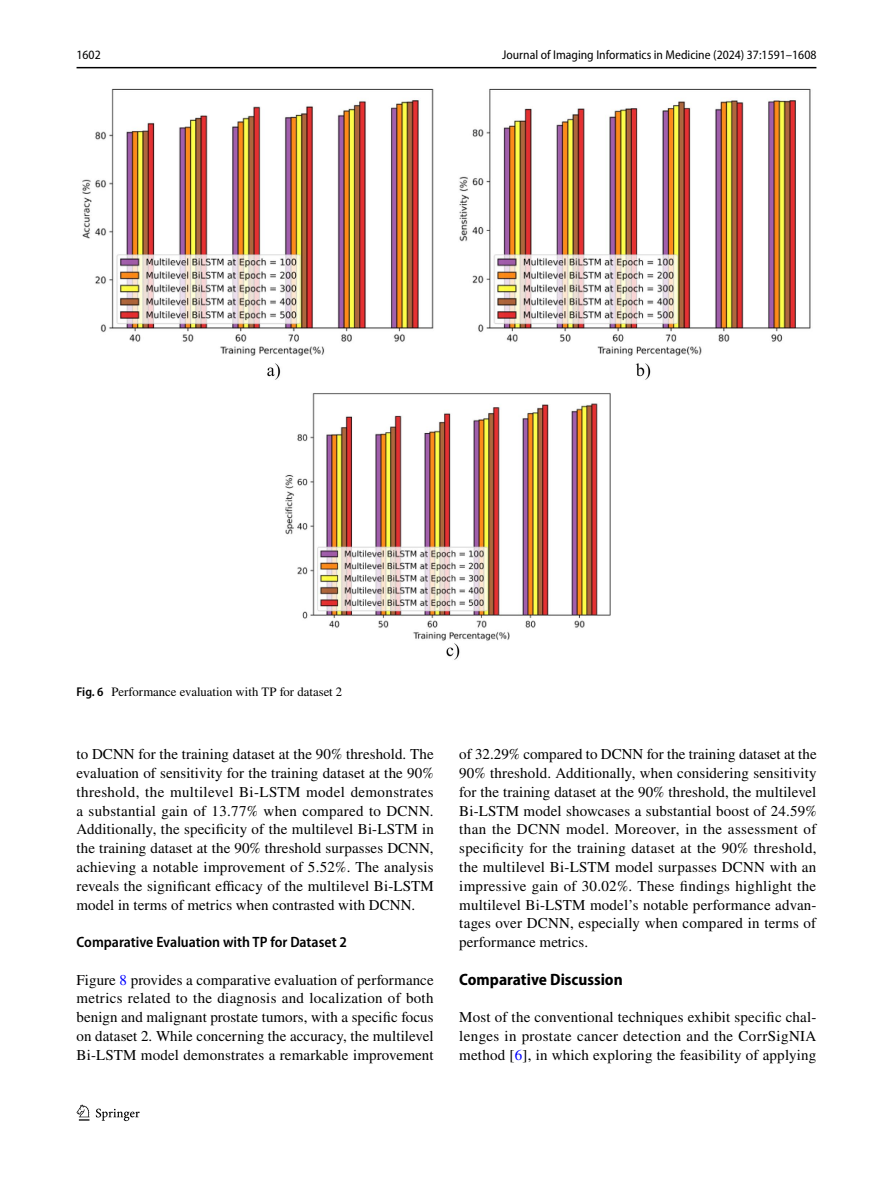
<style>
.page{position:relative;width:893px;height:1187px;background:#fff}
.page>*{position:absolute;margin:0;border:0;box-sizing:border-box;transform-origin:0 0}
.t1{font:700 semi-condensed 16.5px "Myriad Pro";color:#000}
.t2{font:15px/18.8px "STIX";letter-spacing:.01em;color:#000;text-align:justify}
.t3{font:600 semi-condensed 15px "Myriad Pro";color:#000}
.t4{font:semi-condensed 12.75px "Myriad Pro";color:#000}
.t5{font:12.75px "STIX";color:#000}
.s1{font-family:"Myriad Pro";font-weight:600;font-stretch:semi-condensed}
.s2{color:#00f}
</style>
<div class="page">
<hr style="left:77px;top:67px;width:739px;height:1px;background:#000">
<svg style="left:77px;top:1104px;width:12px;height:16px"></svg>
<svg style="left:96px;top:1108px;width:44px;height:12px"></svg>
<img style="left:82px;top:88px;width:729px;height:572px">
<p class="t4" style="left:77px;top:48px;width:26px">1602</p>
<p class="t4" style="left:502px;top:48px;width:316px">Journal of Imaging Informatics in Medicine (2024) 37:1591–1608</p>
<p class="t5" style="left:77px;top:683px;width:267px"><span class="s1">Fig. 6</span> Performance evaluation with TP for dataset 2</p>
<p class="t2" style="left:77px;top:746px;width:359px">to DCNN for the training dataset at the 90% threshold. The evaluation of sensitivity for the training dataset at the 90% threshold, the multilevel Bi-LSTM model demonstrates a substantial gain of 13.77% when compared to DCNN.<br>Additionally, the specificity of the multilevel Bi-LSTM in the training dataset at the 90% threshold surpasses DCNN, achieving a notable improvement of 5.52%. The analysis reveals the significant efficacy of the multilevel Bi-LSTM model in terms of metrics when contrasted with DCNN.</p>
<p class="t3" style="left:77px;top:933px;width:272px">Comparative Evaluation with TP for Dataset 2</p>
<p class="t2" style="left:77px;top:971px;width:359px">Figure <span class="s2">8</span> provides a comparative evaluation of performance metrics related to the diagnosis and localization of both benign and malignant prostate tumors, with a specific focus on dataset 2. While concerning the accuracy, the multilevel Bi-LSTM model demonstrates a remarkable improvement</p>
<p class="t2" style="left:459px;top:746px;width:359px">of 32.29% compared to DCNN for the training dataset at the 90% threshold. Additionally, when considering sensitivity for the training dataset at the 90% threshold, the multilevel Bi-LSTM model showcases a substantial boost of 24.59% than the DCNN model. Moreover, in the assessment of specificity for the training dataset at the 90% threshold, the multilevel Bi-LSTM model surpasses DCNN with an impressive gain of 30.02%. These findings highlight the multilevel Bi-LSTM model’s notable performance advan&shy;tages over DCNN, especially when compared in terms of performance metrics.</p>
<p class="t1" style="left:459px;top:969px;width:165px">Comparative Discussion</p>
<p class="t2" style="left:459px;top:1008px;width:359px">Most of the conventional techniques exhibit specific chal&shy;lenges in prostate cancer detection and the CorrSigNIA method [<span class="s2">6</span>], in which exploring the feasibility of applying</p>
</div>
